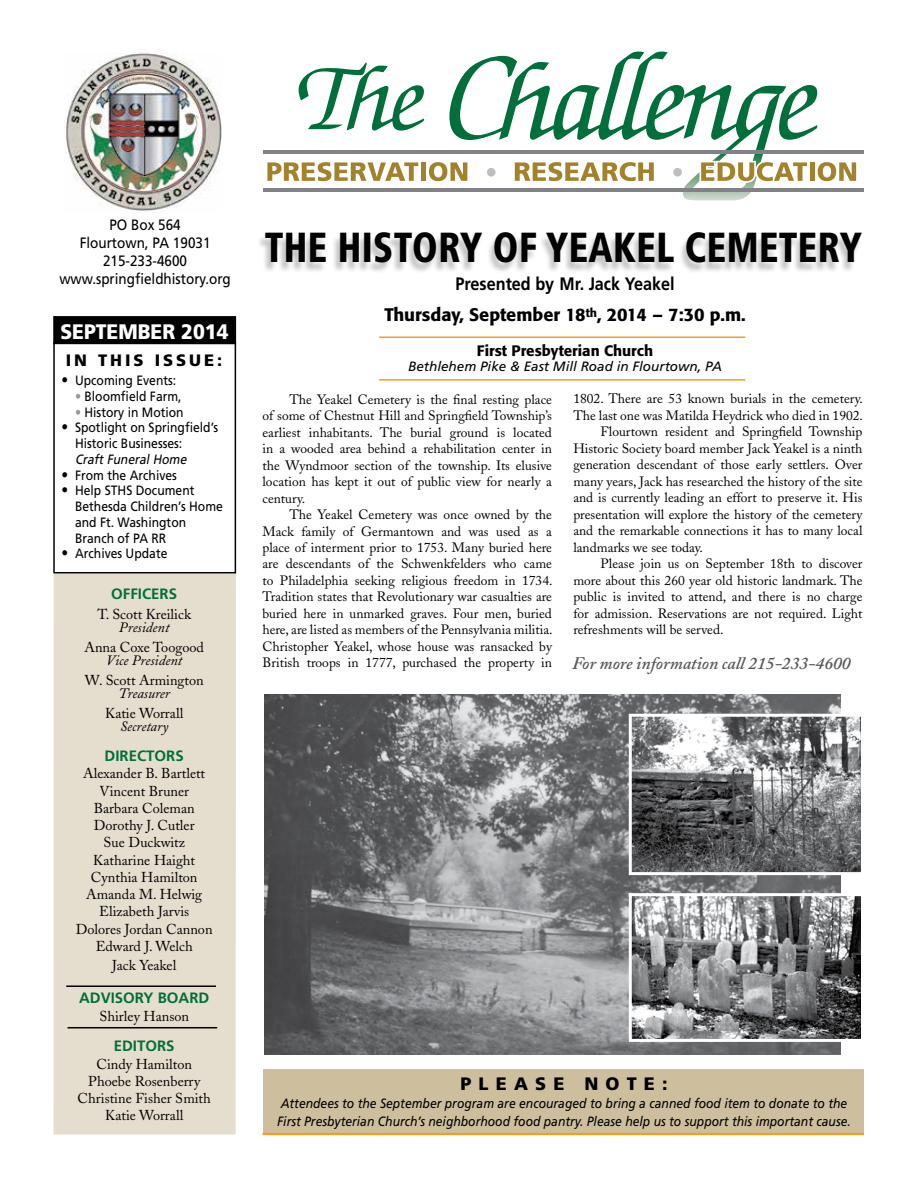
<style>
.page{position:relative;width:918px;height:1188px;background:#fff}
.page>*{position:absolute;margin:0;border:0;box-sizing:border-box;transform-origin:0 0}
.t1{font:900 condensed 42px "Frutiger";letter-spacing:.01em;color:#000;scale:.89 1}
.t2{font:900 21px "Frutiger";color:#fff;scale:.92 1}
.t3{font:500 18px "Formata";color:#000}
.t4{font:700 18px "Frutiger";color:#000;scale:.9 1}
.t5{font:900 18px "Frutiger";letter-spacing:.4em;color:#000}
.t6{font:italic 600 17.55px "Adobe Caslon";color:#58595b}
.t7{font:900 16.5px "Frutiger";letter-spacing:.18em;color:#000}
.t8{font:15px/18px "Frutiger";color:#000;text-align:center;scale:.9 1}
.t9{font:700 15px "Frutiger";color:#006f3b}
.t10{font:500 15px "Formata";color:#000}
.t11{font:14.25px/17.2px "Adobe Caslon";color:#000;text-align:center}
.t12{font:italic 14.25px "Adobe Caslon";color:#000}
.t13{font:13.5px/16.5px "Adobe Caslon";color:#000;text-align:justify}
.t14{font:13.5px/15.8px "Frutiger";color:#000;scale:.9 1}
.t15{font:italic 13.5px/18px "Frutiger";color:#000;scale:.9 1}
.t16{font:italic 13.5px "Frutiger";color:#000}
.t17{font:italic 13.5px "Frutiger";color:#000;scale:.9 1}
.s1{font-size:15px}
.s2{color:#939598}
</style>
<div class="page">
<hr style="left:263px;top:150px;width:600px;height:3px;background:#808285">
<svg style="left:264px;top:52px;width:595px;height:149px"></svg>
<hr style="left:263px;top:188px;width:600px;height:3px;background:#808285">
<div style="left:53px;top:573px;width:183px;height:561px;background:#e5dece"></div>
<div style="left:53px;top:342px;width:183px;height:231px;border:2px solid #000"></div>
<div style="left:54px;top:317px;width:181px;height:26px;background:#000"></div>
<div style="left:53px;top:316px;width:183px;height:28px;border:2px solid #000"></div>
<hr style="left:68px;top:1027px;width:149px;height:1px;background:#000">
<img style="left:64px;top:53px;width:158px;height:158px">
<hr style="left:379px;top:336px;width:366px;height:2px;background:#f99d1c">
<hr style="left:379px;top:379px;width:366px;height:2px;background:#f99d1c">
<hr style="left:66px;top:986px;width:150px;height:1px;background:#000">
<div style="left:263px;top:1069px;width:601px;height:66px;background:#cdbf9e"></div>
<hr style="left:262px;top:1133px;width:602px;height:2px;background:#f99d1c">
<div style="left:256px;top:234px;width:607px;height:40px;background:#000;opacity:.25"></div>
<img style="left:264px;top:695px;width:576px;height:360px">
<img style="left:633px;top:897px;width:227px;height:141px">
<div style="left:629px;top:893px;width:235px;height:149px;border:3px solid #fff"></div>
<img style="left:633px;top:718px;width:227px;height:153px">
<div style="left:629px;top:714px;width:235px;height:161px;border:3px solid #fff"></div>
<p class="t8" style="left:59px;top:216px;width:192px">PO Box 564<br>Flourtown, PA 19031<br>215-233-4600 www.springfieldhistory.org</p>
<h2 class="t2" style="left:60px;top:319px;width:184px">SEPTEMBER 2014</h2>
<p class="t7" style="left:66px;top:351px;width:158px">IN THIS ISSUE:</p>
<p class="t14" style="left:62px;top:372px;width:129px"><span class="s1">•</span> Upcoming Events:</p>
<p class="t14" style="left:75px;top:388px;width:120px"><span class="s2">•</span> Bloomfield Farm,</p>
<p class="t14" style="left:75px;top:404px;width:122px"><span class="s2">•</span> History in Motion</p>
<p class="t14" style="left:75px;top:420px;width:161px;text-indent:-14px"><span class="s1">•</span> Spotlight on Springfield’s<br>Historic Businesses:</p>
<p class="t17" style="left:75px;top:451px;width:128px">CraftFuneralHome</p>
<p class="t14" style="left:62px;top:467px;width:130px"><span class="s1">•</span> From the Archives</p>
<p class="t14" style="left:75px;top:483px;width:166px;text-indent:-14px"><span class="s1">•</span> Help STHS Document<br>Bethesda Children’s Home and Ft. Washington<br>Branch of PA RR</p>
<p class="t14" style="left:62px;top:546px;width:119px"><span class="s1">•</span> Archives Update</p>
<p class="t9" style="left:111px;top:585px;width:67px">OFFICERS</p>
<p class="t11" style="left:97px;top:605px;width:95px">T. Scott Kreilick</p>
<p class="t12" style="left:119px;top:620px;width:52px">President</p>
<p class="t11" style="left:84px;top:638px;width:121px">Anna Coxe Toogood</p>
<p class="t12" style="left:106px;top:653px;width:78px">Vice President</p>
<p class="t11" style="left:85px;top:671px;width:120px">W. Scott Armington</p>
<p class="t12" style="left:118px;top:686px;width:53px">Treasurer</p>
<p class="t11" style="left:105px;top:704px;width:80px">Katie Worrall</p>
<p class="t12" style="left:120px;top:719px;width:50px">Secretary</p>
<p class="t9" style="left:105px;top:747px;width:81px">DIRECTORS</p>
<p class="t11" style="left:76px;top:765px;width:138px">Alexander B. Bartlett<br>Vincent Bruner<br>Barbara Coleman<br>Dorothy J. Cutler<br>Sue Duckwitz<br>Katharine Haight<br>Cynthia Hamilton<br>Amanda M. Helwig<br>Elizabeth Jarvis<br>Dolores Jordan Cannon<br>Edward J. Welch</p>
<p class="t11" style="left:112px;top:957px;width:66px">Jack Yeakel</p>
<p class="t9" style="left:79px;top:989px;width:132px">ADVISORY BOARD</p>
<p class="t11" style="left:99px;top:1008px;width:91px">Shirley Hanson</p>
<p class="t9" style="left:114px;top:1037px;width:62px">EDITORS</p>
<p class="t11" style="left:78px;top:1055px;width:135px">Cindy Hamilton<br>Phoebe Rosenberry<br>Christine Fisher Smith<br>Katie Worrall</p>
<h1 class="t1" style="left:265px;top:223px;width:673px">THE HISTORY OF YEAKEL CEMETERY</h1>
<h3 class="t4" style="left:456px;top:273px;width:245px">Presented by Mr. Jack Yeakel</h3>
<h3 class="t3" style="left:384px;top:304px;width:363px">Thursday, September 18<sup>th</sup>, 2014 – 7:30 p.m.</h3>
<p class="t10" style="left:477px;top:341px;width:178px">First Presbyterian Church</p>
<p class="t16" style="left:408px;top:358px;width:315px">Bethlehem Pike &amp; East Mill Road in Flourtown, PA</p>
<p class="t13" style="left:262px;top:391px;width:291px;text-indent:27px">The Yeakel Cemetery is the final resting place of some of Chestnut Hill and Springfield Township’s earliest inhabitants. The burial ground is located in a wooded area behind a rehabilitation center in the Wyndmoor section of the township. Its elusive location has kept it out of public view for nearly a century.</p>
<p class="t13" style="left:262px;top:506px;width:292px;text-indent:27px">The Yeakel Cemetery was once owned by the Mack family of Germantown and was used as a place of interment prior to 1753. Many buried here are descendants of the Schwenkfelders who came to Philadelphia seeking religious freedom in 1734.<br>Tradition states that Revolutionary war casualties are buried here in unmarked graves. Four men, buried here, are listed as members of the Pennsylvania militia.<br>Christopher Yeakel, whose house was ransacked by British troops in 1777, purchased the property in</p>
<p class="t13" style="left:573px;top:391px;width:291px">1802. There are 53 known burials in the cemetery.</p>
<p class="t13" style="left:573px;top:407px;width:291px">The last one was Matilda Heydrick who died in 1902.</p>
<p class="t13" style="left:600px;top:424px;width:264px">Flourtown resident and Springfield Township</p>
<p class="t13" style="left:573px;top:440px;width:291px">Historic Society board member Jack Yeakel is a ninth</p>
<p class="t13" style="left:573px;top:457px;width:291px">generation descendant of those early settlers. Over</p>
<p class="t13" style="left:573px;top:473px;width:291px">many years, Jack has researched the history of the site</p>
<p class="t13" style="left:573px;top:490px;width:291px">and is currently leading an effort to preserve it. His</p>
<p class="t13" style="left:573px;top:506px;width:291px">presentation will explore the history of the cemetery</p>
<p class="t13" style="left:573px;top:523px;width:291px">and the remarkable connections it has to many local</p>
<p class="t13" style="left:573px;top:539px;width:131px">landmarks we see today.</p>
<p class="t13" style="left:600px;top:556px;width:264px">Please join us on September 18th to discover</p>
<p class="t13" style="left:573px;top:572px;width:291px">more about this 260 year old historic landmark. The</p>
<p class="t13" style="left:573px;top:589px;width:291px">public is invited to attend, and there is no charge</p>
<p class="t13" style="left:573px;top:605px;width:291px">for admission. Reservations are not required. Light</p>
<p class="t13" style="left:573px;top:622px;width:152px">refreshments will be served.</p>
<p class="t6" style="left:572px;top:653px;width:280px">For more information call 215-233-4600</p>
<h3 class="t5" style="left:460px;top:1073px;width:209px">PLEASE NOTE:</h3>
<p class="t15" style="left:277px;top:1094px;width:639px">Attendees to the September program are encouraged to bring a canned food item to donate to the<br>First Presbyterian Church’s neighborhood food pantry. Please help us to support this important cause.</p>
</div>
